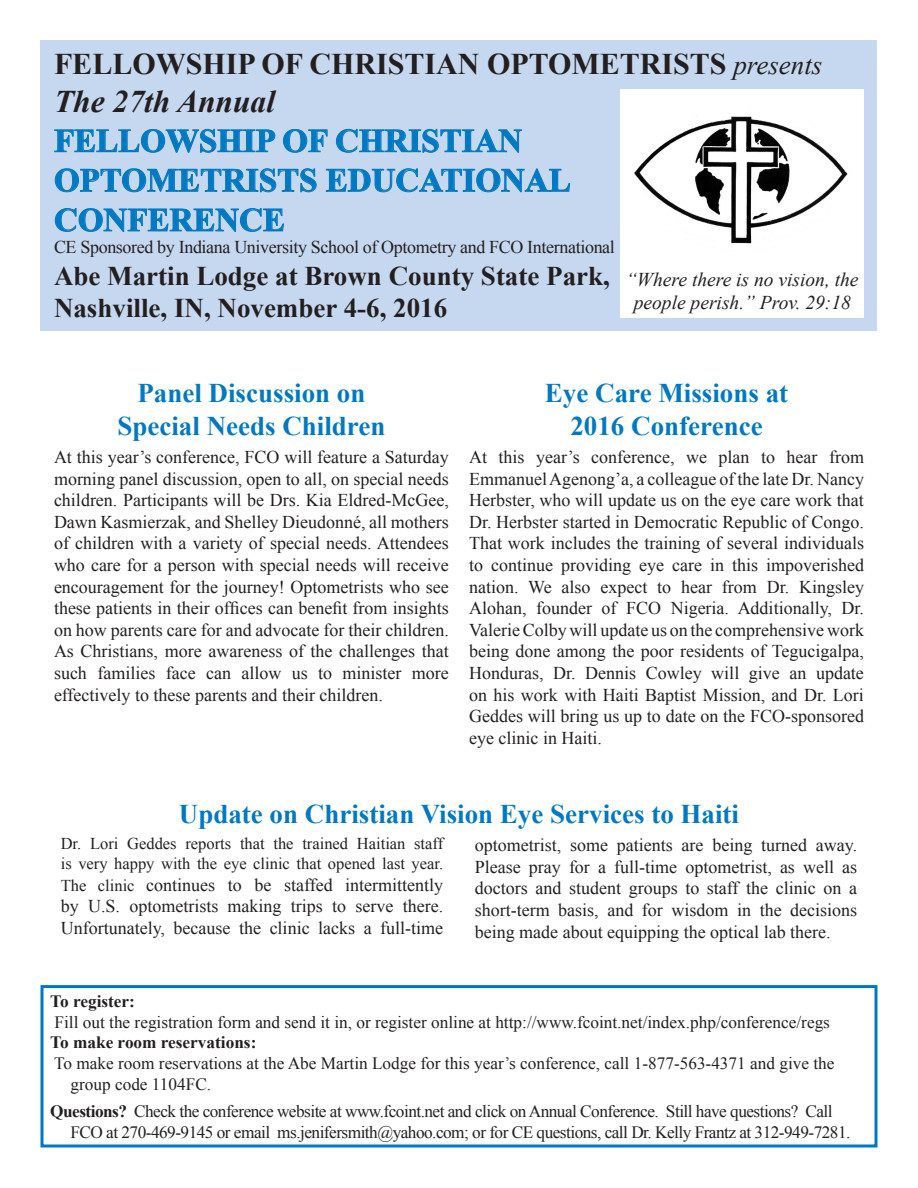
<style>
.page{position:relative;width:918px;height:1188px;background:#fff}
.page>*{position:absolute;margin:0;border:0;box-sizing:border-box;transform-origin:0 0}
.t1{font:700 33px/39.6px "Times New Roman";color:#0079c2}
.t2{font:italic 700 31.5px "Times New Roman";color:#231f20}
.t3{font:700 30px "Times New Roman";color:#231f20}
.t4{font:700 27px/32.4px "Times New Roman";color:#0079c2;text-align:center}
.t5{font:700 27px/32.4px "Times New Roman";color:#231f20}
.t6{font:italic 19.5px/23.4px "Times New Roman";color:#231f20;text-align:center}
.t7{font:18px/21.6px "Times New Roman";color:#231f20;text-align:justify}
.t8{font:18px "Times New Roman";letter-spacing:-.02em;color:#231f20}
.t9{font:17.25px/20.7px "Times New Roman";color:#231f20}
.t10{font:17.25px/20.7px "Times New Roman";letter-spacing:-.03em;color:#231f20}
.t11{font:700 17.25px "Times New Roman";color:#231f20}
.t12{font:16.5px/19.8px "Times New Roman";color:#231f20}
.s1{font-weight:400;font-style:italic;font-size:27px}
.s2{font-size:16.5px}
.s3{font-weight:700}
</style>
<div class="page">
<div style="left:40px;top:40px;width:838px;height:291px;background:#c6d8ef"></div>
<svg style="left:54px;top:128px;width:222px;height:25px"></svg>
<svg style="left:283px;top:129px;width:45px;height:24px"></svg>
<svg style="left:336px;top:128px;width:186px;height:25px"></svg>
<svg style="left:55px;top:168px;width:262px;height:25px"></svg>
<svg style="left:326px;top:168px;width:244px;height:25px"></svg>
<svg style="left:55px;top:208px;width:229px;height:24px"></svg>
<img style="left:621px;top:90px;width:243px;height:174px">
<div style="left:621px;top:264px;width:243px;height:53px;background:#fff"></div>
<div style="left:40px;top:985px;width:838px;height:163px;border:3px solid #0079c2"></div>
<h3 class="t3" style="left:54px;top:44px;width:770px">FELLOWSHIP OF CHRISTIAN OPTOMETRISTS <span class="s1">presents</span></h3>
<h2 class="t2" style="left:54px;top:80px;width:223px">The 27th Annual</h2>
<h1 class="t1" style="left:54px;top:120px;width:518px">FELLOWSHIP OF CHRISTIAN<br>OPTOMETRISTS EDUCATIONAL<br>CONFERENCE</h1>
<p class="t8" style="left:54px;top:234px;width:562px">CE Sponsored by Indiana University School of Optometry and FCO International</p>
<h3 class="t5" style="left:54px;top:259px;width:557px">Abe Martin Lodge at Brown County State Park,<br>Nashville, IN, November 4-6, 2016</h3>
<p class="t6" style="left:626px;top:267px;width:234px">“Where there is no vision, the people perish.” Prov. 29:18</p>
<h3 class="t4" style="left:117px;top:376px;width:270px">Panel Discussion on<br>Special Needs Children</h3>
<p class="t7" style="left:54px;top:446px;width:396px">At this year’s conference, FCO will feature a Saturday morning panel discussion, open to all, on special needs children. Participants will be Drs. Kia Eldred-McGee, Dawn Kasmierzak, and Shelley Dieudonné, all mothers of children with a variety of special needs. Attendees who care for a person with special needs will receive encouragement for the journey! Optometrists who see these patients in their offices can benefit from insights on how parents care for and advocate for their children.<br>As Christians, more awareness of the challenges that such families face can allow us to minister more effectively to these parents and their children.</p>
<h3 class="t4" style="left:545px;top:376px;width:245px">Eye Care Missions at<br>2016 Conference</h3>
<p class="t7" style="left:469px;top:446px;width:396px">At this year’s conference, we plan to hear from Emmanuel Agenong’a, a colleague of the late Dr. Nancy Herbster, who will update us on the eye care work that Dr. Herbster started in Democratic Republic of Congo.<br>That work includes the training of several individuals to continue providing eye care in this impoverished nation. We also expect to hear from Dr. Kingsley Alohan, founder of FCO Nigeria. Additionally, Dr.<br>Valerie Colby will update us on the comprehensive work being done among the poor residents of Tegucigalpa, Honduras, Dr. Dennis Cowley will give an update on his work with Haiti Baptist Mission, and Dr. Lori Geddes will bring us up to date on the FCO-sponsored eye clinic in Haiti.</p>
<h3 class="t4" style="left:179px;top:797px;width:562px">Update on Christian Vision Eye Services to Haiti</h3>
<p class="t12" style="left:61px;top:834px;width:384px">Dr. Lori Geddes reports that the trained Haitian staff is very happy with the eye clinic that opened last year.</p>
<p class="t7" style="left:61px;top:874px;width:384px"><span class="s2">The clinic</span> continues to be staffed intermittently by U.S. optometrists making trips to serve there.<br>Unfortunately, because the clinic lacks a full-time</p>
<p class="t7" style="left:475px;top:834px;width:384px">optometrist, some patients are being turned away.<br>Please pray for a full-time optometrist, as well as doctors and student groups to staff the clinic on a short-term basis, and for wisdom in the decisions being made about equipping the optical lab there.</p>
<p class="t11" style="left:50px;top:989px;width:86px">To register:</p>
<p class="t9" style="left:55px;top:1011px;width:777px">Fill out the registration form and send it in, or register online at http://www.fcoint.net/index.php/conference/regs</p>
<p class="t11" style="left:50px;top:1031px;width:208px">To make room reservations:</p>
<p class="t9" style="left:71px;top:1053px;width:766px;text-indent:-16px">To make room reservations at the Abe Martin Lodge for this year’s conference, call 1-877-563-4371 and give the group code 1104FC.</p>
<p class="t10" style="left:71px;top:1101px;width:781px;text-indent:-20px"><span class="s3">Questions?</span> Check the conference website at www.fcoint.net and click on Annual Conference. Still have questions? Call<br>FCO at 270-469-9145 or email ms.jenifersmith@yahoo.com; or for CE questions, call Dr. Kelly Frantz at 312-949-7281.</p>
</div>
